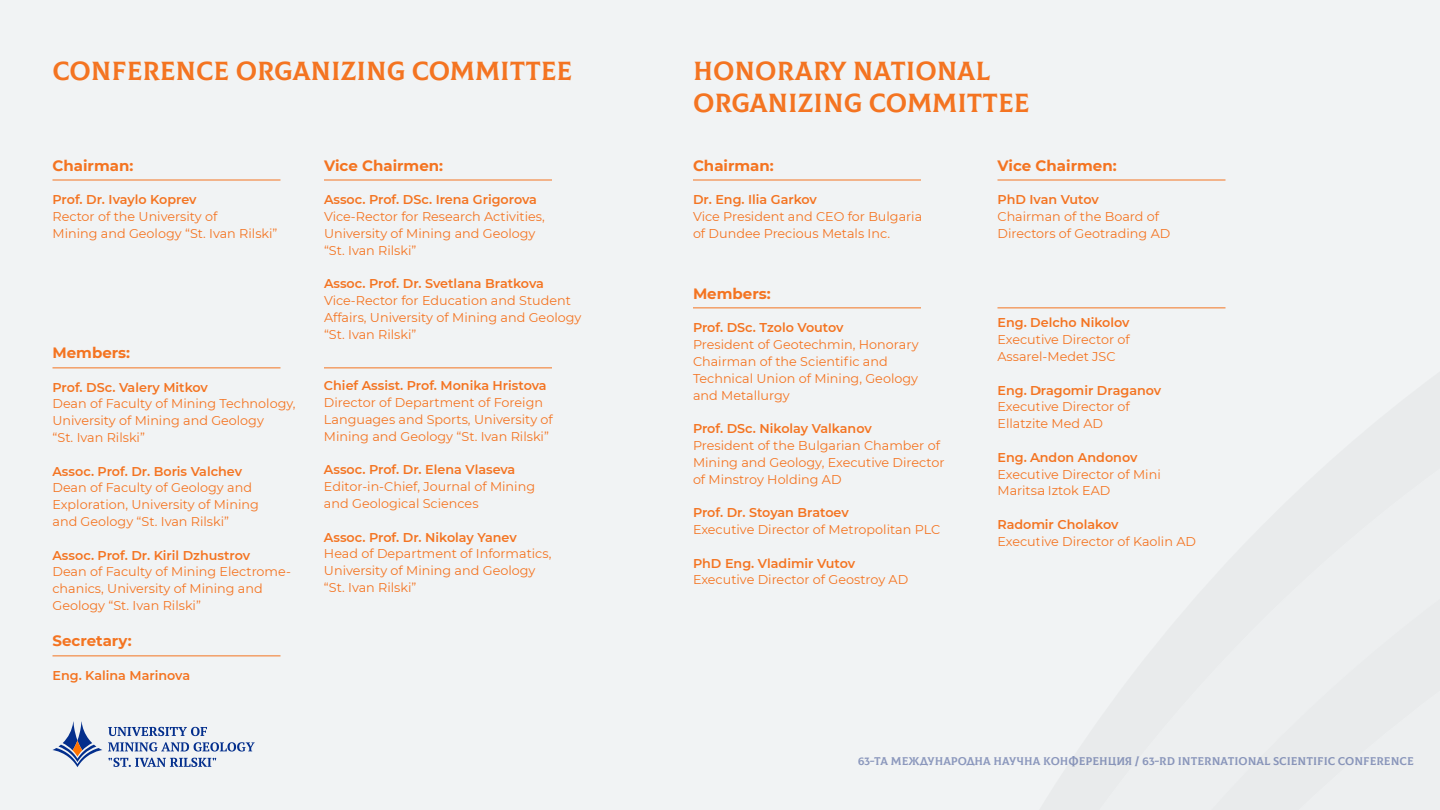
<style>
.page{position:relative;width:1440px;height:810px;background:#f1f3f4}
.page>*{position:absolute;margin:0;border:0;box-sizing:border-box;transform-origin:0 0}
.t1{font:26.25px/31.5px "Colus";color:#f47421}
.t2{font:700 15px "Montserrat";color:#f47421}
.t3{font:12.75px/16.8px "Montserrat";color:#f47421}
.t4{font:600 12.75px "Montserrat";color:#f47421}
.t5{font:11.25px "Colus";color:#253c85}
</style>
<div class="page">
<hr style="left:52px;top:180px;width:228px;height:1px;background:#f47421">
<hr style="left:52px;top:368px;width:228px;height:1px;background:#f47421">
<hr style="left:52px;top:656px;width:228px;height:1px;background:#f47421">
<hr style="left:324px;top:180px;width:228px;height:1px;background:#f47421">
<hr style="left:324px;top:368px;width:228px;height:1px;background:#f47421">
<hr style="left:693px;top:180px;width:228px;height:1px;background:#f47421">
<hr style="left:693px;top:308px;width:228px;height:1px;background:#f47421">
<hr style="left:998px;top:180px;width:228px;height:1px;background:#f47421">
<hr style="left:998px;top:308px;width:228px;height:1px;background:#f47421">
<svg style="left:53px;top:721px;width:49px;height:46px"></svg>
<svg style="left:108px;top:727px;width:99px;height:9px"></svg>
<svg style="left:108px;top:742px;width:147px;height:10px"></svg>
<svg style="left:108px;top:758px;width:108px;height:9px"></svg>
<h1 class="t1" style="left:52px;top:54px;width:521px">CONFERENCE ORGANIZING COMMITTEE</h1>
<h1 class="t1" style="left:693px;top:54px;width:338px">HONORARY NATIONAL<br>ORGANIZING COMMITTEE</h1>
<p class="t2" style="left:52px;top:154px;width:82px">Chairman:</p>
<p class="t4" style="left:52px;top:191px;width:146px">Prof. Dr. Ivaylo Koprev</p>
<p class="t3" style="left:52px;top:208px;width:226px">Rector of the University of<br>Mining and Geology “St. Ivan Rilski”</p>
<p class="t2" style="left:52px;top:342px;width:79px">Members:</p>
<p class="t4" style="left:52px;top:378px;width:157px">Prof. DSc. Valery Mitkov</p>
<p class="t3" style="left:52px;top:395px;width:245px">Dean of Faculty of Mining Technology,<br>University of Mining and Geology<br>“St. Ivan Rilski”</p>
<p class="t4" style="left:52px;top:462px;width:191px">Assoc. Prof. Dr. Boris Valchev</p>
<p class="t3" style="left:52px;top:479px;width:208px">Dean of Faculty of Geology and<br>Exploration, University of Mining and Geology “St. Ivan Rilski”</p>
<p class="t4" style="left:52px;top:546px;width:199px">Assoc. Prof. Dr. Kiril Dzhustrov</p>
<p class="t3" style="left:52px;top:563px;width:240px">Dean of Faculty of Mining Electrome&shy;chanics, University of Mining and<br>Geology “St. Ivan Rilski”</p>
<p class="t2" style="left:52px;top:630px;width:81px">Secretary:</p>
<p class="t4" style="left:52px;top:666px;width:139px">Eng. Kalina Marinova</p>
<p class="t2" style="left:324px;top:154px;width:121px">Vice Chairmen:</p>
<p class="t4" style="left:324px;top:191px;width:214px">Assoc. Prof. DSc. Irena Grigorova</p>
<p class="t3" style="left:324px;top:208px;width:222px">Vice-Rector for Research Activities,<br>University of Mining and Geology “St. Ivan Rilski”</p>
<p class="t4" style="left:324px;top:275px;width:221px">Assoc. Prof. Dr. Svetlana Bratkova</p>
<p class="t3" style="left:324px;top:292px;width:259px">Vice-Rector for Education and Student<br>Affairs, University of Mining and Geology “St. Ivan Rilski”</p>
<p class="t4" style="left:324px;top:377px;width:224px">Chief Assist. Prof. Monika Hristova</p>
<p class="t3" style="left:324px;top:394px;width:230px">Director of Department of Foreign<br>Languages and Sports, University of<br>Mining and Geology “St. Ivan Rilski”</p>
<p class="t4" style="left:324px;top:461px;width:193px">Assoc. Prof. Dr. Elena Vlaseva</p>
<p class="t3" style="left:324px;top:478px;width:213px">Editor-in-Chief, Journal of Mining and Geological Sciences</p>
<p class="t4" style="left:324px;top:528px;width:194px">Assoc. Prof. Dr. Nikolay Yanev</p>
<p class="t3" style="left:324px;top:545px;width:229px">Head of Department of Informatics,<br>University of Mining and Geology “St. Ivan Rilski”</p>
<p class="t2" style="left:693px;top:154px;width:82px">Chairman:</p>
<p class="t4" style="left:693px;top:191px;width:126px">Dr. Eng. Ilia Garkov</p>
<p class="t3" style="left:693px;top:208px;width:231px">Vice President and CEO for Bulgaria of Dundee Precious Metals Inc.</p>
<p class="t2" style="left:693px;top:283px;width:79px">Members:</p>
<p class="t4" style="left:693px;top:319px;width:152px">Prof. DSc. Tzolo Voutov</p>
<p class="t3" style="left:693px;top:336px;width:227px">President of Geotechmin, Honorary<br>Chairman of the Scientific and<br>Technical Union of Mining, Geology and Metallurgy</p>
<p class="t4" style="left:693px;top:420px;width:180px">Prof. DSc. Nikolay Valkanov</p>
<p class="t3" style="left:693px;top:437px;width:253px">President of the Bulgarian Chamber of<br>Mining and Geology, Executive Director of Minstroy Holding AD</p>
<p class="t4" style="left:693px;top:504px;width:157px">Prof. Dr. Stoyan Bratoev</p>
<p class="t3" style="left:693px;top:521px;width:249px">Executive Director of Metropolitan PLC</p>
<p class="t4" style="left:693px;top:554px;width:164px">PhD Eng. Vladimir Vutov</p>
<p class="t3" style="left:693px;top:571px;width:217px">Executive Director of Geostroy AD</p>
<p class="t2" style="left:998px;top:154px;width:121px">Vice Chairmen:</p>
<p class="t4" style="left:998px;top:191px;width:103px">PhD Ivan Vutov</p>
<p class="t3" style="left:998px;top:208px;width:174px">Chairman of the Board of<br>Directors of Geotrading AD</p>
<p class="t4" style="left:997px;top:314px;width:133px">Eng. Delcho Nikolov</p>
<p class="t3" style="left:997px;top:331px;width:134px">Executive Director of<br>Assarel-Medet JSC</p>
<p class="t4" style="left:997px;top:381px;width:165px">Eng. Dragomir Draganov</p>
<p class="t3" style="left:997px;top:398px;width:134px">Executive Director of<br>Ellatzite Med AD</p>
<p class="t4" style="left:997px;top:448px;width:141px">Eng. Andon Andonov</p>
<p class="t3" style="left:997px;top:465px;width:165px">Executive Director of Mini<br>Maritsa Iztok EAD</p>
<p class="t4" style="left:997px;top:515px;width:122px">Radomir Cholakov</p>
<p class="t3" style="left:997px;top:532px;width:200px">Executive Director of Kaolin AD</p>
<p class="t5" style="left:857px;top:753px;width:558px">63-ta МЕЖДУНАРОДНА НАУЧНА КОНФЕРЕНЦИЯ / 63-rd INTERNATIONAL SCIENTIFIC CONFERENCE</p>
</div>
